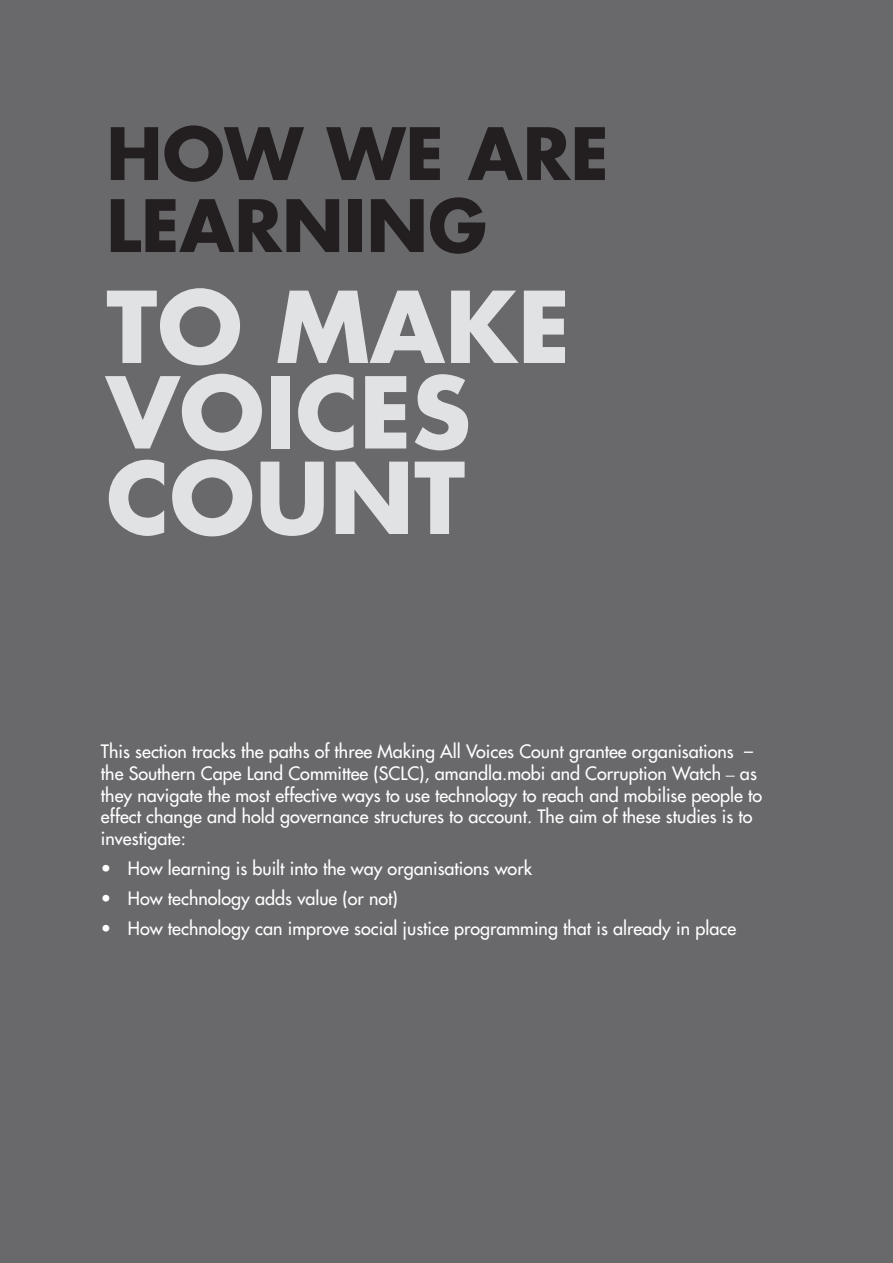
<style>
.page{position:relative;width:893px;height:1263px;background:#69696c}
.page>*{position:absolute;margin:0;border:0;box-sizing:border-box;transform-origin:0 0}
.t1{font:700 96px/85.5px "Futura";color:#e1e2e4}
.t2{font:700 70.05px/72px "Futura";color:#231f20}
.t3{font:18px/21.6px "Futura";color:#fff}
.s1{font-family:"Berkeley"}
</style>
<div class="page">
<h2 class="t2" style="left:106px;top:116px;width:504px">HOW WE ARE<br>LEARNING</h2>
<h1 class="t1" style="left:106px;top:282px;width:466px">TO MAKE<br>VOICES<br>COUNT</h1>
<p class="t3" style="left:101px;top:741px;width:663px">This section tracks the paths of three Making All Voices Count grantee organisations – the Southern Cape Land Committee (SCLC), amandla.mobi and Corruption Watch <span class="s1">–</span> as they navigate the most effective ways to use technology to reach and mobilise people to effect change and hold governance structures to account. The aim of these studies is to investigate:</p>
<p class="t3" style="left:101px;top:857px;width:432px">• How learning is built into the way organisations work</p>
<p class="t3" style="left:101px;top:887px;width:298px">• How technology adds value (or not)</p>
<p class="t3" style="left:101px;top:917px;width:637px">• How technology can improve social justice programming that is already in place</p>
</div>
